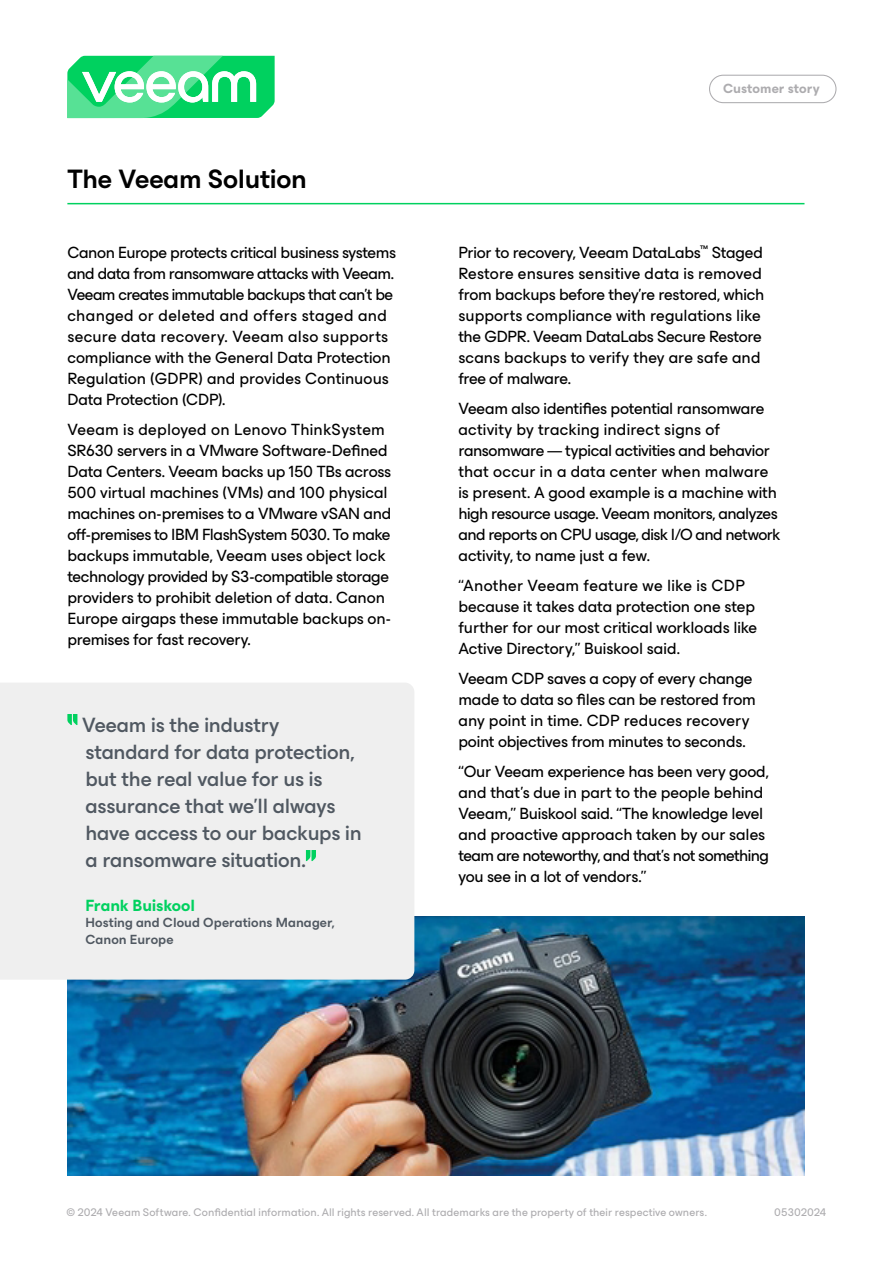
<style>
.page{position:relative;width:893px;height:1263px;background:#fff}
.page>*{position:absolute;margin:0;border:0;box-sizing:border-box;transform-origin:0 0}
.t1{font:600 27px "ES Build Neutral";letter-spacing:-.01em;color:#000}
.t2{font:500 21px/27px "ES Build Neutral";letter-spacing:-.01em;color:#505861}
.t3{font:16.5px/21px "ES Build Neutral";letter-spacing:-.01em;color:#000}
.t4{font:700 16.5px "ES Build Neutral";letter-spacing:-.005em;color:#00d15f}
.t5{font:600 13.5px/16.5px "ES Build Neutral";letter-spacing:.005em;color:#505861}
.t6{font:700 13.5px "ES Build Neutral";letter-spacing:.005em;color:#adacaf}
.t7{font:11.25px "ES Build Neutral";letter-spacing:.01em;color:#adacaf}
</style>
<div class="page">
<div style="left:709px;top:75px;width:127px;height:28px;border:1px solid #adacaf;border-radius:14px"></div>
<svg style="left:67px;top:56px;width:208px;height:62px"></svg>
<img style="left:67px;top:917px;width:738px;height:259px">
<hr style="left:67px;top:203px;width:737px;height:1px;background:#00d15f">
<div style="left:0;top:683px;width:414px;height:297px;background:#efefef"></div>
<svg style="left:67px;top:714px;width:10px;height:11px"></svg>
<svg style="left:306px;top:850px;width:10px;height:11px"></svg>
<h1 class="t1" style="left:67px;top:157px;width:241px">The Veeam Solution</h1>
<p class="t3" style="left:67px;top:240px;width:330px">Canon Europe protects critical business systems and data from ransomware attacks with Veeam.<br>Veeam creates immutable backups that can’t be changed or deleted and offers staged and secure data recovery. Veeam also supports compliance with the General Data Protection Regulation (GDPR) and provides Continuous Data Protection (CDP).</p>
<p class="t3" style="left:67px;top:417px;width:325px">Veeam is deployed on Lenovo ThinkSystem SR630 servers in a VMware Software-Defined Data Centers. Veeam backs up 150 TBs across 500 virtual machines (VMs) and 100 physical machines on-premises to a VMware vSAN and off-premises to IBM FlashSystem 5030. To make backups immutable, Veeam uses object lock technology provided by S3-compatible storage providers to prohibit deletion of data. Canon Europe airgaps these immutable backups on&shy;premises for fast recovery.</p>
<p class="t2" style="left:82px;top:709px;width:281px">Veeam is the industry standard for data protection, but the real value for us is assurance that we’ll always have access to our backups in a ransomware situation.</p>
<p class="t4" style="left:85px;top:891px;width:111px">Frank Buiskool</p>
<p class="t5" style="left:85px;top:913px;width:251px">Hosting and Cloud Operations Manager,<br>Canon Europe</p>
<p class="t6" style="left:723px;top:78px;width:98px">Customer story</p>
<p class="t3" style="left:458px;top:240px;width:307px">Prior to recovery, Veeam DataLabs<sup>™</sup> Staged Restore ensures sensitive data is removed from backups before they’re restored, which supports compliance with regulations like the GDPR. Veeam DataLabs Secure Restore scans backups to verify they are safe and free of malware.</p>
<p class="t3" style="left:458px;top:396px;width:323px">Veeam also identifies potential ransomware activity by tracking indirect signs of ransomware — typical activities and behavior that occur in a data center when malware is present. A good example is a machine with high resource usage. Veeam monitors, analyzes and reports on CPU usage, disk I/O and network activity, to name just a few.</p>
<p class="t3" style="left:458px;top:573px;width:300px">“Another Veeam feature we like is CDP because it takes data protection one step further for our most critical workloads like Active Directory,” Buiskool said.</p>
<p class="t3" style="left:458px;top:666px;width:299px">Veeam CDP saves a copy of every change made to data so files can be restored from any point in time. CDP reduces recovery point objectives from minutes to seconds.</p>
<p class="t3" style="left:458px;top:759px;width:312px">“Our Veeam experience has been very good, and that’s due in part to the people behind Veeam,” Buiskool said. “The knowledge level and proactive approach taken by our sales team are noteworthy, and that’s not something you see in a lot of vendors.”</p>
<p class="t7" style="left:66px;top:1204px;width:642px">© 2024 Veeam Software. Confidential information. All rights reserved. All trademarks are the property of their respective owners.</p>
<p class="t7" style="left:774px;top:1204px;width:54px">05302024</p>
</div>
